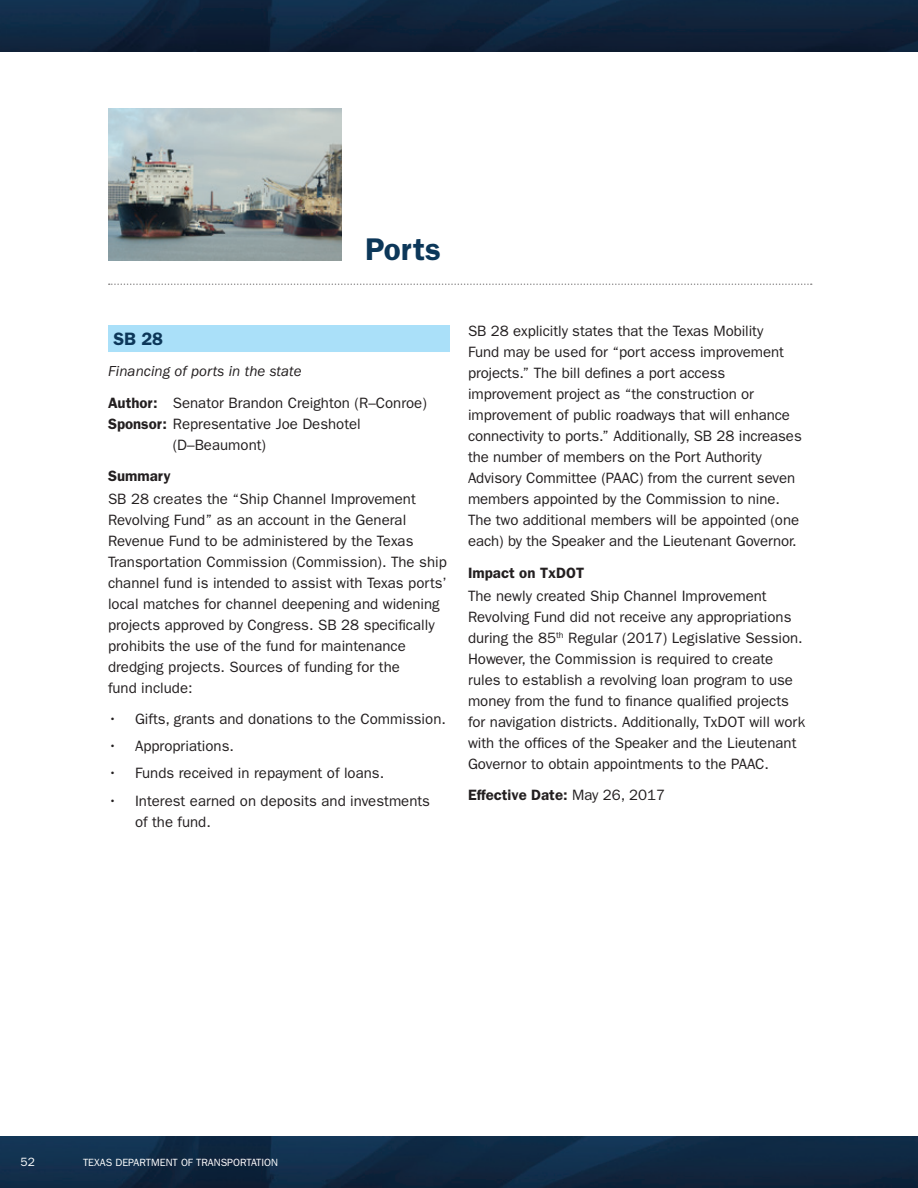
<style>
.page{position:relative;width:918px;height:1188px;background:#fff}
.page>*{position:absolute;margin:0;border:0;box-sizing:border-box;transform-origin:0 0}
.Heading_1{font:600 31.5px "ITC Franklin Gothic Std";color:#0c3759}
.Bills{font:600 18px "ITC Franklin Gothic Std";color:#0c3759}
.Body_Text{font:15px/21px "ITC Franklin Gothic Std";color:#231f20}
.Author_Sponsor{font:15px "ITC Franklin Gothic Std";color:#231f20}
.Body_Text_Italic{font:italic 15px "ITC Franklin Gothic Std";color:#231f20}
.Body_Text-2{font:600 15px "ITC Franklin Gothic Std";color:#231f20}
.Subhead_1{font:600 15px "ITC Franklin Gothic Std";color:#231f20}
.t1{font:12px "ITC Franklin Gothic Std";color:#fff}
.t2{font:10.5px "ITC Franklin Gothic Std";color:#fff}
.s1{font-weight:600}
.s2{font-weight:400}
</style>
<div class="page">
<img style="left:0;top:0;width:918px;height:52px">
<img style="left:0;top:1136px;width:918px;height:52px">
<div style="left:108px;top:325px;width:342px;height:27px;background:#aae0f9"></div>
<img style="left:109px;top:108px;width:232px;height:152px">
<svg style="left:109px;top:284px;width:703px;height:1px"></svg>
<p class="Heading_1" style="left:365px;top:231px;width:77px">Ports</p>
<p class="Bills" style="left:113px;top:328px;width:51px">SB 28</p>
<p class="Body_Text_Italic" style="left:108px;top:362px;width:195px">Financing of ports in the state</p>
<p class="Author_Sponsor" style="left:108px;top:394px;width:320px"><span class="s1">Author:</span> Senator Brandon Creighton (R–Conroe)</p>
<p class="Author_Sponsor" style="left:108px;top:415px;width:254px"><span class="s1">Sponsor:</span> Representative Joe Deshotel</p>
<p class="Author_Sponsor" style="left:173px;top:436px;width:95px">(D–Beaumont)</p>
<p class="Subhead_1" style="left:108px;top:467px;width:64px">Summary</p>
<p class="Body_Text" style="left:108px;top:488px;width:341px">SB 28 creates the “Ship Channel Improvement Revolving Fund” as an account in the General Revenue Fund to be administered by the Texas Transportation Commission (Commission). The ship channel fund is intended to assist with Texas ports’ local matches for channel deepening and widening projects approved by Congress. SB 28 specifically prohibits the use of the fund for maintenance dredging projects. Sources of funding for the<br>fund include:</p>
<p class="Body_Text" style="left:108px;top:709px;width:339px">• Gifts, grants and donations to the Commission.</p>
<p class="Body_Text" style="left:108px;top:736px;width:127px">• Appropriations.</p>
<p class="Body_Text" style="left:108px;top:763px;width:278px">• Funds received in repayment of loans.</p>
<p class="Body_Text" style="left:135px;top:790px;width:297px;text-indent:-27px">• Interest earned on deposits and investments of the fund.</p>
<p class="Body_Text" style="left:468px;top:321px;width:335px">SB 28 explicitly states that the Texas Mobility<br>Fund may be used for “port access improvement projects.” The bill defines a port access improvement project as “the construction or improvement of public roadways that will enhance connectivity to ports.” Additionally, SB 28 increases the number of members on the Port Authority Advisory Committee (PAAC) from the current seven members appointed by the Commission to nine.<br>The two additional members will be appointed (one each) by the Speaker and the Lieutenant Governor.</p>
<p class="Subhead_1" style="left:468px;top:564px;width:118px">Impact on TxDOT</p>
<p class="Body_Text" style="left:468px;top:585px;width:339px">The newly created Ship Channel Improvement Revolving Fund did not receive any appropriations during the 85<sup>th</sup> Regular (2017) Legislative Session.<br>However, the Commission is required to create rules to establish a revolving loan program to use money from the fund to finance qualified projects for navigation districts. Additionally, TxDOT will work with the offices of the Speaker and the Lieutenant Governor to obtain appointments to the PAAC.</p>
<p class="Body_Text-2" style="left:468px;top:786px;width:199px">Effective Date: <span class="s2">May 26, 2017</span></p>
<p class="t1" style="left:21px;top:1155px;width:16px">52</p>
<p class="t2" style="left:83px;top:1156px;width:197px">TEXAS DEPARTMENT OF TRANSPORTATION</p>
</div>
